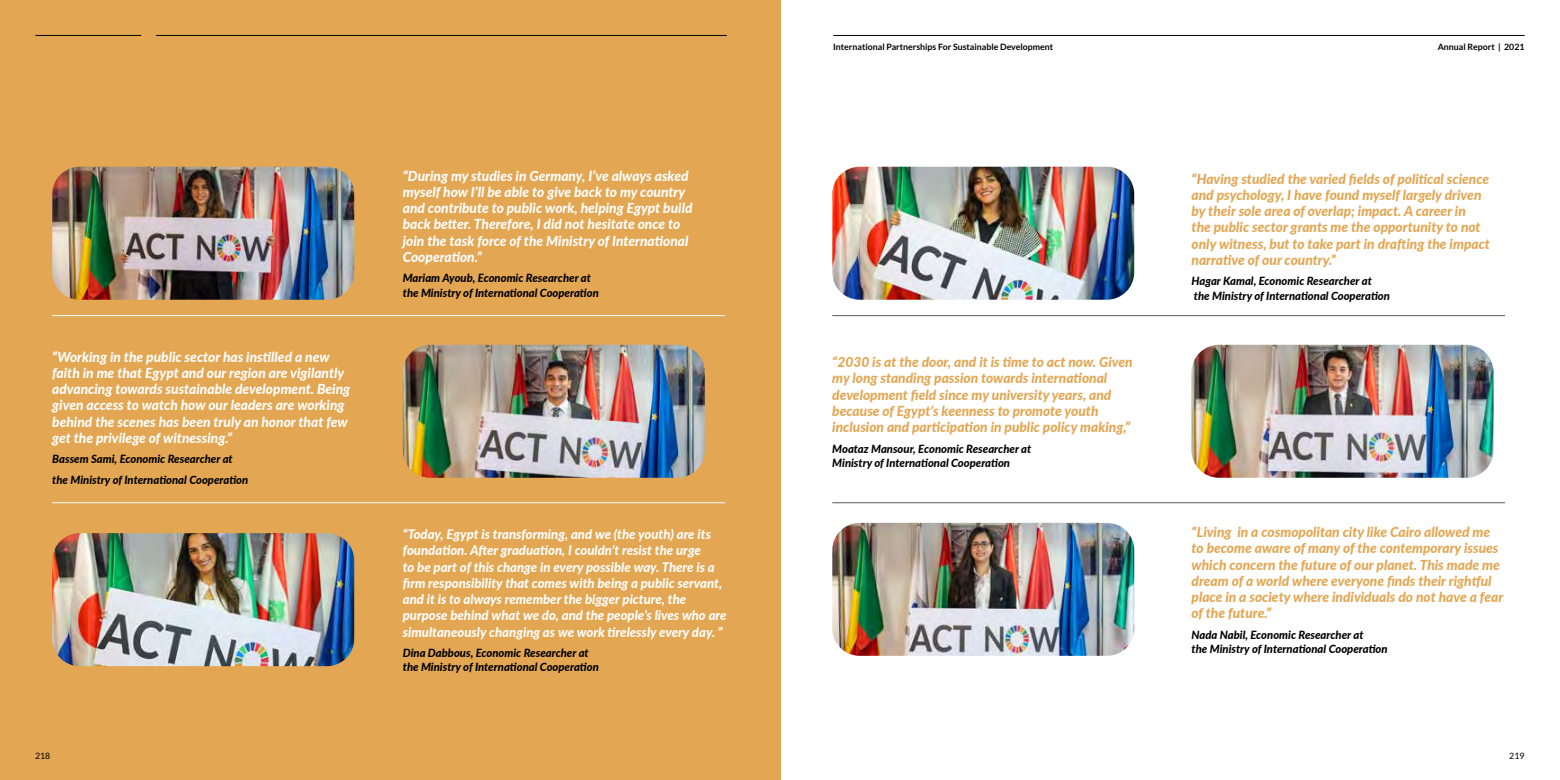
<style>
.page{position:relative;width:1560px;height:780px;background:#fff}
.page>*{position:absolute;margin:0;border:0;box-sizing:border-box;transform-origin:0 0}
.t1{font:italic 800 13.75px/16.2px "Lato";color:#e3a652}
.t2{font:italic 800 13.75px/16.2px "Lato";color:#fff}
.t3{font:italic 800 13.12px/16.2px "Lato";color:#fff}
.t4{font:italic 800 11.25px/14.6px "Lato";color:#000}
.t5{font:700 8.75px "Lato";color:#000}
.t6{font:8.75px "Lato";color:#000}
</style>
<div class="page">
<div style="left:0;top:0;width:780px;height:780px;background:#e3a652"></div>
<img style="left:1191px;top:345px;width:302px;height:132px">
<hr style="left:832px;top:315px;width:672px;height:1px;background:#58595b">
<hr style="left:832px;top:502px;width:672px;height:1px;background:#58595b">
<img style="left:52px;top:533px;width:302px;height:133px">
<hr style="left:52px;top:315px;width:673px;height:1px;background:#fff">
<hr style="left:52px;top:502px;width:673px;height:1px;background:#fff">
<img style="left:52px;top:167px;width:302px;height:133px">
<img style="left:832px;top:523px;width:302px;height:132px">
<img style="left:832px;top:167px;width:302px;height:133px">
<img style="left:403px;top:345px;width:301px;height:132px">
<hr style="left:35px;top:35px;width:106px;height:1px;background:#000">
<hr style="left:156px;top:35px;width:570px;height:1px;background:#000">
<hr style="left:833px;top:35px;width:691px;height:1px;background:#000">
<p class="t2" style="left:52px;top:348px;width:299px">“Working in the public sector has instilled a new faith in me that Egypt and our region are vigilantly advancing towards sustainable development. Being given access to watch how our leaders are working behind the scenes has been truly an honor that few get the privilege of witnessing.”</p>
<p class="t4" style="left:52px;top:448px;width:197px;line-height:20.6px">Bassem Sami, Economic Researcher at the Ministry of International Cooperation</p>
<p class="t2" style="left:403px;top:167px;width:291px">“During my studies in Germany, I’ve always asked myself how I’ll be able to give back to my country and contribute to public work, helping Egypt build back better. Therefore, I did not hesitate once to join the task force of the Ministry of International Cooperation.”</p>
<p class="t4" style="left:403px;top:270px;width:197px">Mariam Ayoub, Economic Researcher at the Ministry of International Cooperation</p>
<p class="t3" style="left:403px;top:525px;width:325px">“Today, Egypt is transforming, and we (the youth) are its foundation. After graduation, I couldn’t resist the urge<br>to be part of this change in every possible way. There is a firm responsibility that comes with being a public servant, and it is to always remember the bigger picture, the purpose behind what we do, and the people’s lives who are simultaneously changing as we work tirelessly every day. ”</p>
<p class="t4" style="left:403px;top:646px;width:197px;line-height:13.5px">Dina Dabbous, Economic Researcher at the Ministry of International Cooperation</p>
<p class="t5" style="left:833px;top:41px;width:221px">International Partnerships For Sustainable Development</p>
<p class="t5" style="left:1437px;top:41px;width:88px">Annual Report | 2021</p>
<p class="t1" style="left:832px;top:353px;width:302px">“2030 is at the door, and it is time to act now. Given my long standing passion towards international development field since my university years, and because of Egypt’s keenness to promote youth inclusion and participation in public policy making,”</p>
<p class="t4" style="left:832px;top:441px;width:200px">Moataz Mansour, Economic Researcher at<br>Ministry of International Cooperation</p>
<p class="t1" style="left:1191px;top:170px;width:300px">“Having studied the varied fields of political science and psychology, I have found myself largely driven by their sole area of overlap; impact. A career in<br>the public sector grants me the opportunity to not only witness, but to take part in drafting the impact narrative of our country.”</p>
<p class="t4" style="left:1191px;top:273px;width:200px">Hagar Kamal, Economic Researcher at the Ministry of International Cooperation</p>
<p class="t1" style="left:1191px;top:523px;width:313px">“Living in a cosmopolitan city like Cairo allowed me to become aware of many of the contemporary issues which concern the future of our planet. This made me dream of a world where everyone finds their rightful place in a society where individuals do not have a fear of the future.”</p>
<p class="t4" style="left:1191px;top:627px;width:197px;line-height:13.5px">Nada Nabil, Economic Researcher at<br>the Ministry of International Cooperation</p>
<p class="t6" style="left:35px;top:750px;width:17px">218</p>
<p class="t6" style="left:1508px;top:750px;width:17px">219</p>
</div>
